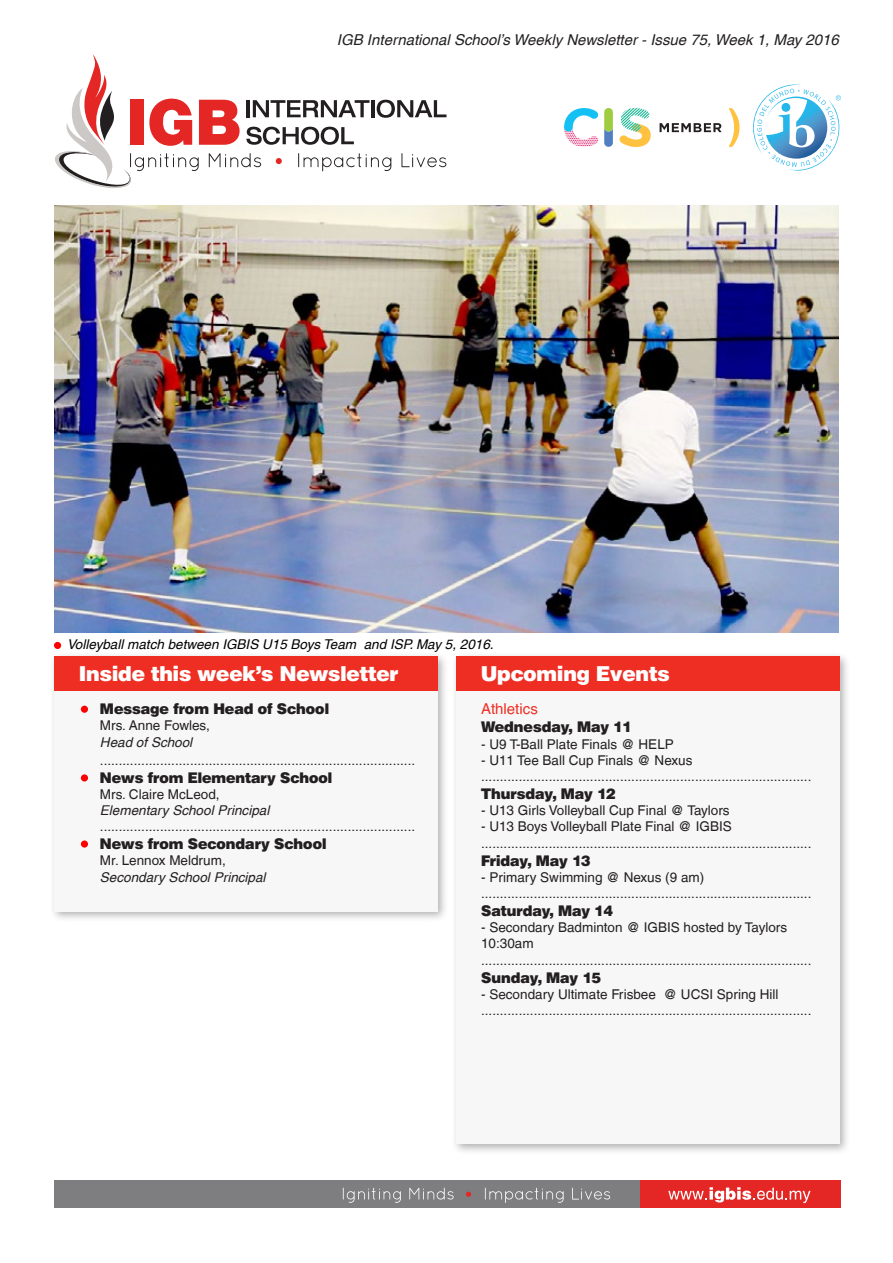
<style>
.page{position:relative;width:893px;height:1263px;background:#fff}
.page>*{position:absolute;margin:0;border:0;box-sizing:border-box;transform-origin:0 0}
.t1{font:900 21px "Helvetica BQ";color:#fff}
.t2{font:900 15px "Helvetica BQ";color:#231f20}
.t3{font:italic 15px "Helvetica LT";color:#231f20}
.t4{font:15px "Helvetica LT";color:#ee2e22}
.t5{font:13.5px/16.2px "Helvetica LT";color:#231f20}
.t6{font:italic 13.5px "Helvetica LT";color:#231f20}
.t7{font:italic 13.5px "Helvetica LT";color:#000}
</style>
<div class="page">
<img style="left:54px;top:206px;width:785px;height:426px">
<svg style="left:55px;top:54px;width:391px;height:134px"></svg>
<svg style="left:729px;top:108px;width:10px;height:39px"></svg>
<svg style="left:660px;top:123px;width:62px;height:9px"></svg>
<svg style="left:604px;top:130px;width:9px;height:17px"></svg>
<div style="left:604px;top:108px;width:9px;height:24px;background:#a0cc42;border-radius:4px"></div>
<svg style="left:619px;top:108px;width:32px;height:39px"></svg>
<svg style="left:564px;top:108px;width:34px;height:39px"></svg>
<svg style="left:753px;top:84px;width:88px;height:87px"></svg>
<div style="left:54px;top:1180px;width:668px;height:28px;background:#7e7e80"></div>
<div style="left:640px;top:1180px;width:200px;height:28px;background:#e42625"></div>
<svg style="left:668px;top:1187px;width:142px;height:16px"></svg>
<svg style="left:343px;top:1188px;width:58px;height:15px"></svg>
<svg style="left:409px;top:1188px;width:45px;height:11px"></svg>
<svg style="left:485px;top:1188px;width:79px;height:15px"></svg>
<svg style="left:572px;top:1188px;width:38px;height:11px"></svg>
<svg style="left:466px;top:1192px;width:5px;height:5px"></svg>
<div style="left:54px;top:642px;width:7px;height:7px;background:#fd0000;border-radius:50%"></div>
<div style="left:451px;top:652px;width:400px;height:503px;background:#231f20;opacity:.35"></div>
<div style="left:457px;top:657px;width:383px;height:487px;background:#f7f7f8"></div>
<div style="left:456px;top:657px;width:384px;height:34px;background:#ee2e22"></div>
<div style="left:49px;top:652px;width:399px;height:271px;background:#231f20;opacity:.35"></div>
<div style="left:54px;top:657px;width:383px;height:254px;background:#f7f7f8"></div>
<div style="left:54px;top:657px;width:384px;height:34px;background:#ee2e22"></div>
<div style="left:81px;top:706px;width:7px;height:7px;background:#fd0000;border-radius:50%"></div>
<div style="left:81px;top:774px;width:7px;height:7px;background:#fd0000;border-radius:50%"></div>
<div style="left:81px;top:840px;width:7px;height:8px;background:#fd0000;border-radius:50%"></div>
<p class="t3" style="left:337px;top:31px;width:503px">IGB International School’s Weekly Newsletter - Issue 75, Week 1, May 2016</p>
<p class="t7" style="left:67px;top:637px;width:428px">Volleyball match between IGBIS U15 Boys Team and ISP. May 5, 2016.</p>
<h1 class="t1" style="left:79px;top:660px;width:320px">Inside this week’s Newsletter</h1>
<h1 class="t1" style="left:481px;top:660px;width:190px">Upcoming Events</h1>
<p class="t2" style="left:100px;top:700px;width:231px">Message from Head of School</p>
<p class="t5" style="left:100px;top:717px;width:111px">Mrs. Anne Fowles,</p>
<p class="t6" style="left:100px;top:734px;width:94px">Head of School</p>
<p class="t5" style="left:100px;top:752px;width:317px">....................................................................................</p>
<p class="t2" style="left:100px;top:768px;width:234px">News from Elementary School</p>
<p class="t5" style="left:100px;top:786px;width:121px">Mrs. Claire McLeod,</p>
<p class="t6" style="left:100px;top:802px;width:171px">Elementary School Principal</p>
<p class="t5" style="left:100px;top:818px;width:317px">....................................................................................</p>
<p class="t2" style="left:100px;top:835px;width:228px">News from Secondary School</p>
<p class="t5" style="left:100px;top:852px;width:127px">Mr. Lennox Meldrum,</p>
<p class="t6" style="left:100px;top:869px;width:167px">Secondary School Principal</p>
<p class="t4" style="left:481px;top:700px;width:58px">Athletics</p>
<p class="t2" style="left:481px;top:718px;width:152px">Wednesday, May 11</p>
<p class="t5" style="left:481px;top:736px;width:194px">- U9 T-Ball Plate Finals @ HELP</p>
<p class="t5" style="left:481px;top:752px;width:332px">- U11 Tee Ball Cup Finals @ Nexus ........................................................................................</p>
<p class="t2" style="left:481px;top:785px;width:136px">Thursday, May 12</p>
<p class="t5" style="left:481px;top:802px;width:250px">- U13 Girls Volleyball Cup Final @ Taylors</p>
<p class="t5" style="left:481px;top:818px;width:332px">- U13 Boys Volleyball Plate Final @ IGBIS ........................................................................................</p>
<p class="t2" style="left:481px;top:851px;width:111px">Friday, May 13</p>
<p class="t5" style="left:481px;top:869px;width:332px">- Primary Swimming @ Nexus (9 am) ........................................................................................</p>
<p class="t2" style="left:481px;top:902px;width:133px">Saturday, May 14</p>
<p class="t5" style="left:481px;top:919px;width:332px">- Secondary Badminton @ IGBIS hosted by Taylors<br>10:30am ........................................................................................</p>
<p class="t2" style="left:481px;top:968px;width:122px">Sunday, May 15</p>
<p class="t5" style="left:481px;top:986px;width:332px">- Secondary Ultimate Frisbee @ UCSI Spring Hill ........................................................................................</p>
</div>
